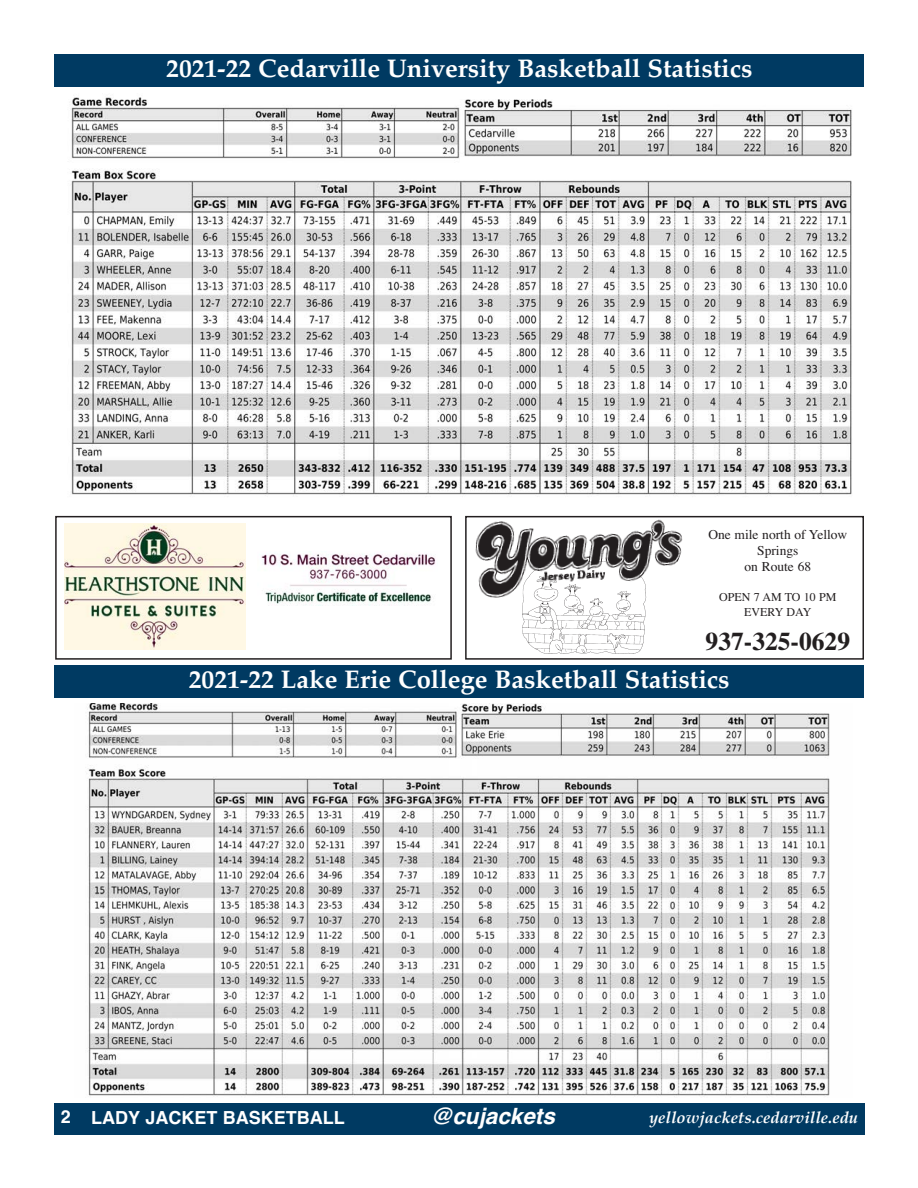
<style>
.page{position:relative;width:918px;height:1188px;background:#fff}
.page>*{position:absolute;margin:0;border:0;box-sizing:border-box;transform-origin:0 0}
.t1{font:700 25.5px "Palatino";color:#fff}
.t2{font:700 25.5px "Times";color:#231f20}
.t3{font:italic 700 22.5px "Helvetica";color:#fff}
.t4{font:700 18px "Helvetica";color:#fff}
.t5{font:italic 700 16.5px "Palatino";color:#fff}
.t6{font:13.5px/16.2px "Times";color:#231f20;text-align:center}
.t7{font:12px/15.6px "Times";color:#231f20;text-align:center}
</style>
<div class="page">
<div style="left:55px;top:54px;width:809px;height:32px;background:#003a62"></div>
<div style="left:54px;top:665px;width:810px;height:33px;background:#003a62"></div>
<img style="left:71px;top:97px;width:781px;height:399px">
<div style="left:54px;top:1103px;width:811px;height:32px;background:#003a62"></div>
<img style="left:86px;top:703px;width:744px;height:393px">
<div style="left:465px;top:516px;width:399px;height:144px;border:2px solid #231f20"></div>
<img style="left:469px;top:515px;width:227px;height:83px">
<img style="left:521px;top:559px;width:125px;height:95px">
<div style="left:55px;top:516px;width:397px;height:144px;border:2px solid #231f20"></div>
<img style="left:64px;top:523px;width:182px;height:127px">
<img style="left:261px;top:554px;width:175px;height:51px">
<p class="t1" style="left:166px;top:56px;width:588px">2021-22 Cedarville University Basketball Statistics</p>
<p class="t6" style="left:708px;top:527px;width:140px">One mile north of Yellow<br>Springs</p>
<p class="t6" style="left:745px;top:560px;width:68px">on Route 68</p>
<p class="t7" style="left:719px;top:590px;width:119px">OPEN 7 AM TO 10 PM<br>EVERY DAY</p>
<p class="t2" style="left:706px;top:632px;width:146px">937-325-0629</p>
<p class="t1" style="left:189px;top:667px;width:542px">2021-22 Lake Erie College Basketball Statistics</p>
<p class="t4" style="left:61px;top:1110px;width:12px">2</p>
<p class="t4" style="left:91px;top:1111px;width:255px">LADY JACKET BASKETBALL</p>
<p class="t3" style="left:430px;top:1108px;width:126px">@cujackets</p>
<p class="t5" style="left:649px;top:1109px;width:210px">yellowjackets.cedarville.edu</p>
</div>
